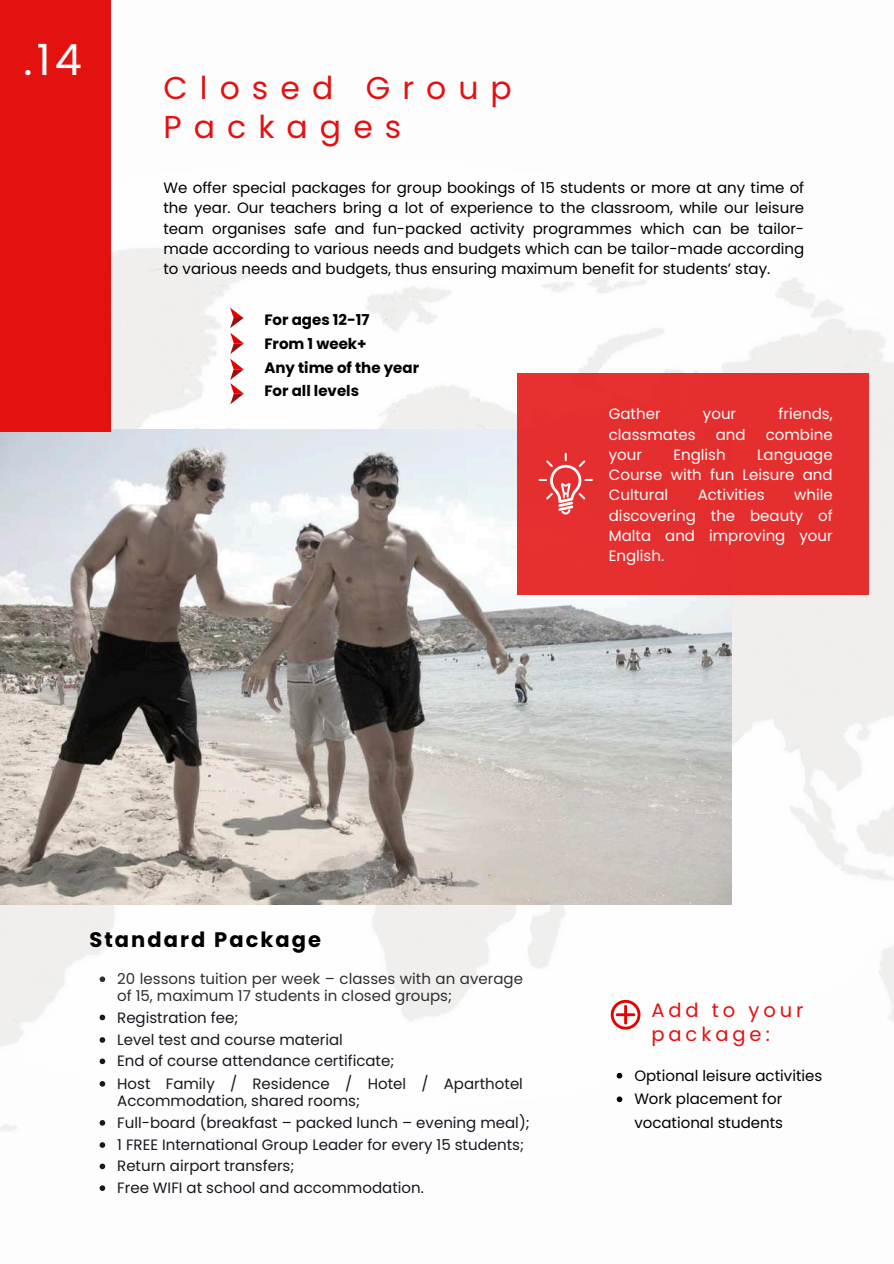
<style>
.page{position:relative;width:894px;height:1264px;background:#fff}
.page>*{position:absolute;margin:0;border:0;box-sizing:border-box;transform-origin:0 0}
.t1{font:43.05px "Poppins";color:#fff}
.t2{font:31.5px/39.3px "Poppins";letter-spacing:.38em;color:#e41111}
.t3{font:700 21px "Poppins";letter-spacing:.1em;color:#000}
.t4{font:19.5px/24.8px "Poppins";letter-spacing:.2em;color:#e41111}
.t5{font:15px/20.2px "Poppins";color:#000}
.t6{font:15px/21.9px "Poppins";color:#1b161f}
.t7{font:15px/20.2px "Poppins";color:#fff;text-align:justify}
.t8{font:15px/16.8px "Poppins";color:#302f2f}
.t9{font:700 15px/23.5px "Poppins";color:#000}
</style>
<div class="page">
<img style="left:0;top:0;width:893px;height:1191px">
<img style="left:0;top:429px;width:731px;height:475px">
<div style="left:0;top:0;width:110px;height:431px;background:#e41111"></div>
<div style="left:517px;top:373px;width:351px;height:221px;background:#e52e2e"></div>
<svg style="left:538px;top:453px;width:54px;height:61px"></svg>
<svg style="left:230px;top:308px;width:14px;height:96px"></svg>
<svg style="left:610px;top:999px;width:29px;height:30px"></svg>
<svg style="left:616px;top:1072px;width:6px;height:6px"></svg>
<svg style="left:616px;top:1096px;width:6px;height:6px"></svg>
<svg style="left:100px;top:976px;width:5px;height:6px"></svg>
<svg style="left:100px;top:1014px;width:5px;height:6px"></svg>
<svg style="left:100px;top:1037px;width:5px;height:5px"></svg>
<svg style="left:100px;top:1058px;width:5px;height:6px"></svg>
<svg style="left:100px;top:1081px;width:5px;height:5px"></svg>
<svg style="left:100px;top:1120px;width:5px;height:5px"></svg>
<svg style="left:100px;top:1142px;width:5px;height:5px"></svg>
<svg style="left:100px;top:1163px;width:5px;height:6px"></svg>
<svg style="left:100px;top:1185px;width:5px;height:5px"></svg>
<h1 class="t1" style="left:23px;top:35px;width:60px">.14</h1>
<h2 class="t2" style="left:163px;top:68px;width:350px">Closed Group<br>Packages</h2>
<p class="t5" style="left:163px;top:178px;width:642px;text-align:justify">We offer special packages for group bookings of 15 students or more at any time of the year. Our teachers bring a lot of experience to the classroom, while our leisure team organises safe and fun-packed activity programmes which can be tailor&shy;made according to various needs and budgets which can be tailor-made according to various needs and budgets, thus ensuring maximum benefit for students’ stay.</p>
<p class="t9" style="left:264px;top:308px;width:156px">For ages 12-17<br>From 1 week+<br>Any time of the year<br>For all levels</p>
<p class="t7" style="left:608px;top:404px;width:53px">Gather</p>
<p class="t7" style="left:702px;top:404px;width:35px">your</p>
<p class="t7" style="left:778px;top:404px;width:56px">friends,</p>
<p class="t7" style="left:608px;top:424px;width:88px">classmates</p>
<p class="t7" style="left:715px;top:424px;width:31px">and</p>
<p class="t7" style="left:765px;top:424px;width:68px">combine</p>
<p class="t7" style="left:608px;top:444px;width:35px">your</p>
<p class="t7" style="left:673px;top:444px;width:54px">English</p>
<p class="t7" style="left:608px;top:444px;width:225px;text-indent:148px">Language Course with fun Leisure and Cultural</p>
<p class="t7" style="left:608px;top:485px;width:225px;text-indent:185px">while discovering the beauty of Malta and improving your English.</p>
<p class="t7" style="left:697px;top:485px;width:68px">Activities</p>
<h3 class="t3" style="left:89px;top:927px;width:233px">Standard Package</h3>
<p class="t8" style="left:117px;top:970px;width:407px">20 lessons tuition per week – classes with an average of 15, maximum 17 students in closed groups;</p>
<p class="t6" style="left:117px;top:1006px;width:407px">Registration fee;<br>Level test and course material<br>End of course attendance certificate;<br>Host Family / Residence / Hotel / Aparthotel</p>
<p class="t6" style="left:117px;top:1089px;width:414px">Accommodation, shared rooms;<br>Full-board (breakfast – packed lunch – evening meal); 1 FREE International Group Leader for every 15 students; Return airport transfers;<br>Free WIFI at school and accommodation.</p>
<h3 class="t4" style="left:651px;top:997px;width:154px">Add to your package:</h3>
<p class="t5" style="left:634px;top:1063px;width:189px;line-height:23.5px">Optional leisure activities<br>Work placement for vocational students</p>
</div>
